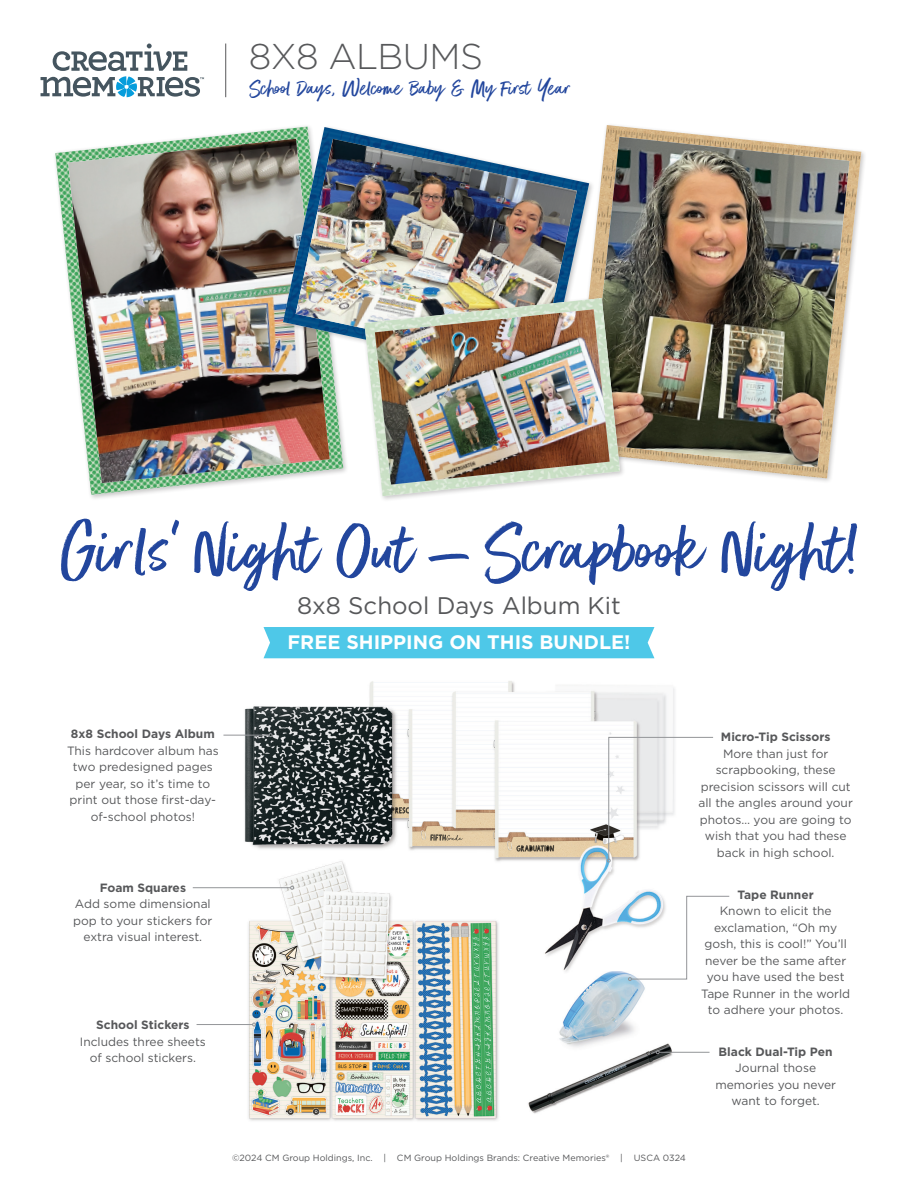
<style>
.page{position:relative;width:918px;height:1188px;background:#fff}
.page>*{position:absolute;margin:0;border:0;box-sizing:border-box;transform-origin:0 0}
.t1{font:81px "Better Times";color:#22469d}
.t2{font:300 35.85px "Gotham";letter-spacing:-.015em;color:#57585a}
.t3{font:24px "Better Times";color:#22469d}
.t4{font:24px "Gotham";color:#57585a}
.t5{font:700 19.5px "Gotham";color:#fff}
.t6{font:12px/16.5px "Gotham";color:#57585a;text-align:center}
.t7{font:700 12px "Gotham";color:#57585a}
.t8{font:9px "Gotham";color:#57585a}
</style>
<div class="page">
<hr style="left:225px;top:44px;width:1px;height:53px;background:#57585a">
<svg style="left:41px;top:44px;width:163px;height:53px"></svg>
<img style="left:210px;top:657px;width:498px;height:464px">
<hr style="left:223px;top:735px;width:46px;height:1px;background:#939598">
<svg style="left:269px;top:733px;width:4px;height:4px"></svg>
<svg style="left:628px;top:896px;width:102px;height:85px"></svg>
<svg style="left:607px;top:737px;width:106px;height:125px"></svg>
<hr style="left:659px;top:1052px;width:51px;height:1px;background:#939598">
<svg style="left:656px;top:1050px;width:4px;height:4px"></svg>
<hr style="left:193px;top:887px;width:98px;height:1px;background:#939598">
<svg style="left:290px;top:886px;width:4px;height:4px"></svg>
<hr style="left:197px;top:1024px;width:56px;height:1px;background:#939598">
<img style="left:55px;top:129px;width:288px;height:366px">
<img style="left:68px;top:139px;width:262px;height:344px">
<img style="left:605px;top:125px;width:256px;height:353px">
<img style="left:595px;top:137px;width:254px;height:330px">
<div style="left:280px;top:124px;width:315px;height:260px;background:#231f20;opacity:.25"></div>
<img style="left:283px;top:127px;width:306px;height:251px">
<img style="left:296px;top:139px;width:281px;height:227px">
<div style="left:362px;top:295px;width:264px;height:207px;background:#231f20;opacity:.25"></div>
<img style="left:364px;top:298px;width:256px;height:198px">
<img style="left:375px;top:309px;width:235px;height:176px">
<div style="left:264px;top:627px;width:390px;height:31px;background:#4ec8e8"></div>
<p class="t2" style="left:249px;top:33px;width:236px">8X8 ALBUMS</p>
<p class="t3" style="left:249px;top:75px;width:323px">School Days, Welcome Baby &amp; My First Year</p>
<p class="t1" style="left:60px;top:506px;width:800px">Girls’ Night Out _ Scrapbook Night!</p>
<p class="t4" style="left:297px;top:590px;width:325px">8x8 School Days Album Kit</p>
<p class="t5" style="left:288px;top:630px;width:344px">FREE SHIPPING ON THIS BUNDLE!</p>
<p class="t7" style="left:71px;top:726px;width:145px">8x8 School Days Album</p>
<p class="t6" style="left:67px;top:742px;width:153px">This hardcover album has two predesigned pages per year, so it’s time to print out those first-day&shy;of-school photos!</p>
<p class="t7" style="left:100px;top:880px;width:88px">Foam Squares</p>
<p class="t6" style="left:73px;top:896px;width:141px">Add some dimensional pop to your stickers for extra visual interest.</p>
<p class="t7" style="left:96px;top:1017px;width:95px">School Stickers</p>
<p class="t6" style="left:80px;top:1033px;width:127px">Includes three sheets of school stickers.</p>
<p class="t7" style="left:721px;top:729px;width:111px">Micro-Tip Scissors</p>
<p class="t6" style="left:699px;top:745px;width:156px">More than just for scrapbooking, these precision scissors will cut all the angles around your photos… you are going to wish that you had these back in high school.</p>
<p class="t7" style="left:738px;top:887px;width:78px">Tape Runner</p>
<p class="t6" style="left:701px;top:903px;width:151px">Known to elicit the exclamation, “Oh my gosh, this is cool!” You’ll never be the same after you have used the best<br>Tape Runner in the world to adhere your photos.</p>
<p class="t7" style="left:719px;top:1044px;width:116px">Black Dual-Tip Pen</p>
<p class="t6" style="left:715px;top:1060px;width:122px">Journal those memories you never want to forget.</p>
<p class="t8" style="left:232px;top:1152px;width:455px">©2024 CM Group Holdings, Inc. | CM Group Holdings Brands: Creative Memories® | USCA 0324</p>
</div>
